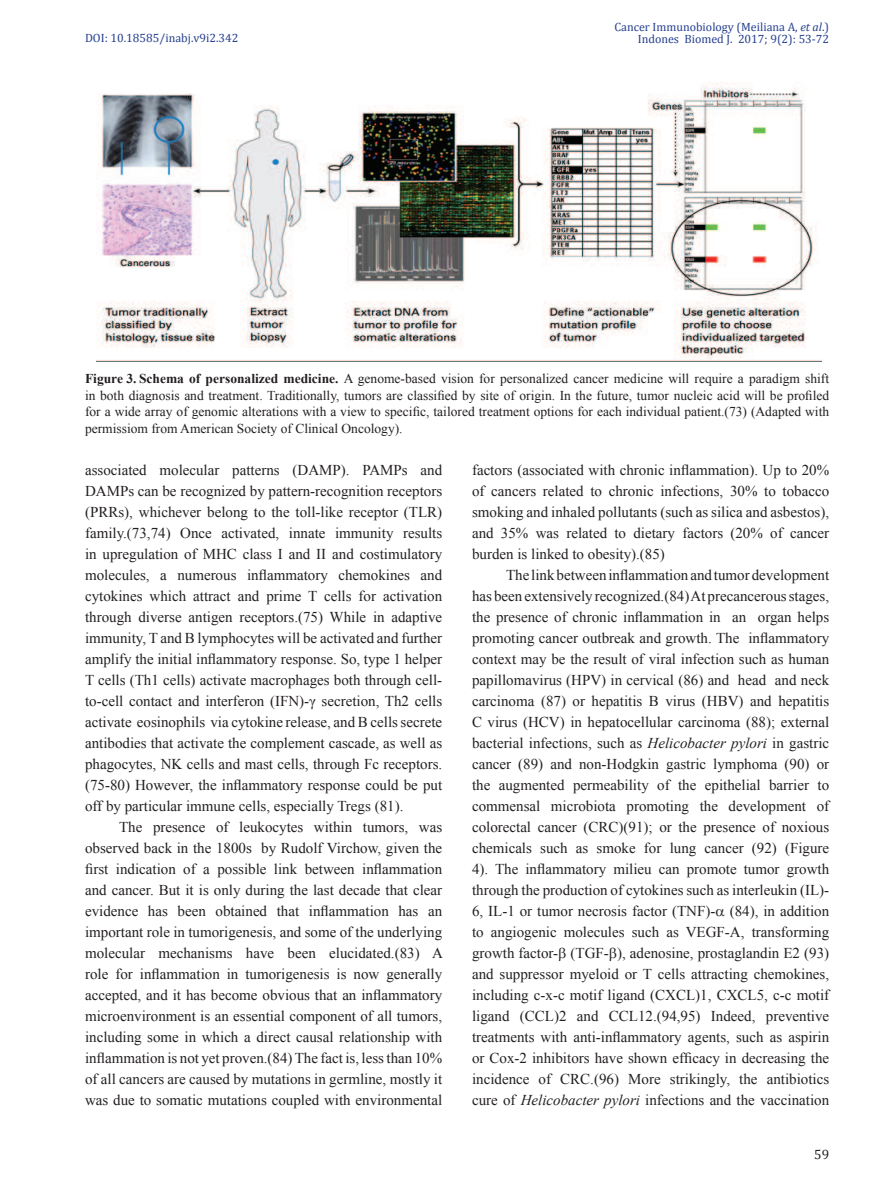
<style>
.page{position:relative;width:893px;height:1191px;background:#fff}
.page>*{position:absolute;margin:0;border:0;box-sizing:border-box;transform-origin:0 0}
.t1{font:15px/21px "Times New Roman";color:#231f20;text-align:justify}
.t2{font:13.5px/16.5px "Times New Roman";color:#231f20;text-align:justify}
.t3{font:13.5px "Cambria";color:#231f20}
.t4{font:12px "Cambria";color:#253f8e}
.s1{font-style:italic}
.s2{font-weight:700}
</style>
<div class="page">
<img style="left:96px;top:82px;width:725px;height:280px">
<p class="t4" style="left:614px;top:22px;width:216px">Cancer Immunobiology (Meiliana A, <span class="s1">et al</span>.)</p>
<p class="t4" style="left:85px;top:34px;width:155px">DOI: 10.18585/inabj.v9i2.342</p>
<p class="t4" style="left:638px;top:34px;width:193px">Indones Biomed J. 2017; 9(2): 53-72</p>
<p class="t2" style="left:85px;top:371px;width:746px"><span class="s2">Figure 3. Schema of personalized medicine.</span> A genome-based vision for personalized cancer medicine will require a paradigm shift in both diagnosis and treatment. Traditionally, tumors are classified by site of origin. In the future, tumor nucleic acid will be profiled for a wide array of genomic alterations with a view to specific, tailored treatment options for each individual patient.(73) (Adapted with permissiom from American Society of Clinical Oncology).</p>
<p class="t1" style="left:85px;top:460px;width:359px">associated molecular patterns (DAMP). PAMPs and DAMPs can be recognized by pattern-recognition receptors (PRRs), whichever belong to the toll-like receptor (TLR) family.(73,74) Once activated, innate immunity results in upregulation of MHC class I and II and costimulatory molecules, a numerous inflammatory chemokines and cytokines which attract and prime T cells for activation through diverse antigen receptors.(75) While in adaptive immunity, T and B lymphocytes will be activated and further amplify the initial inflammatory response. So, type 1 helper T cells (Th1 cells) activate macrophages both through cell&shy;to-cell contact and interferon (IFN)-γ secretion, Th2 cells activate eosinophils via cytokine release, and B cells secrete antibodies that activate the complement cascade, as well as phagocytes, NK cells and mast cells, through Fc receptors. (75-80) However, the inflammatory response could be put off by particular immune cells, especially Tregs (81).</p>
<p class="t1" style="left:85px;top:817px;width:359px;text-indent:34px">The presence of leukocytes within tumors, was observed back in the 1800s by Rudolf Virchow, given the first indication of a possible link between inflammation and cancer. But it is only during the last decade that clear evidence has been obtained that inflammation has an important role in tumorigenesis, and some of the underlying molecular mechanisms have been elucidated.(83) A role for inflammation in tumorigenesis is now generally accepted, and it has become obvious that an inflammatory microenvironment is an essential component of all tumors, including some in which a direct causal relationship with inflammation is not yet proven.(84) The fact is, less than 10% of all cancers are caused by mutations in germline, mostly it was due to somatic mutations coupled with environmental</p>
<p class="t1" style="left:472px;top:459px;width:359px">factors (associated with chronic inflammation). Up to 20% of cancers related to chronic infections, 30% to tobacco smoking and inhaled pollutants (such as silica and asbestos), and 35% was related to dietary factors (20% of cancer burden is linked to obesity).(85)</p>
<p class="t1" style="left:472px;top:564px;width:359px;text-indent:34px">The link between inflammation and tumor development has been extensively recognized.(84) At precancerous stages, the presence of chronic inflammation in an organ helps promoting cancer outbreak and growth. The inflammatory context may be the result of viral infection such as human papillomavirus (HPV) in cervical (86) and head and neck carcinoma (87) or hepatitis B virus (HBV) and hepatitis C virus (HCV) in hepatocellular carcinoma (88); external bacterial infections, such as <span class="s1">Helicobacter pylori</span> in gastric cancer (89) and non-Hodgkin gastric lymphoma (90) or the augmented permeability of the epithelial barrier to commensal microbiota promoting the development of colorectal cancer (CRC)(91); or the presence of noxious chemicals such as smoke for lung cancer (92) (Figure 4). The inflammatory milieu can promote tumor growth through the production of cytokines such as interleukin (IL)- 6, IL-1 or tumor necrosis factor (TNF)- (84), in addition to angiogenic molecules such as VEGF-A, transforming growth factor- (TGF- ), adenosine, prostaglandin E2 (93) and suppressor myeloid or T cells attracting chemokines, including c-x-c motif ligand (CXCL)1, CXCL5, c-c motif ligand (CCL)2 and CCL12.(94,95) Indeed, preventive treatments with anti-inflammatory agents, such as aspirin or Cox-2 inhibitors have shown efficacy in decreasing the incidence of CRC.(96) More strikingly, the antibiotics cure of <span class="s1">Helicobacter pylori</span> infections and the vaccination</p>
<p class="t3" style="left:814px;top:1146px;width:16px">59</p>
</div>
